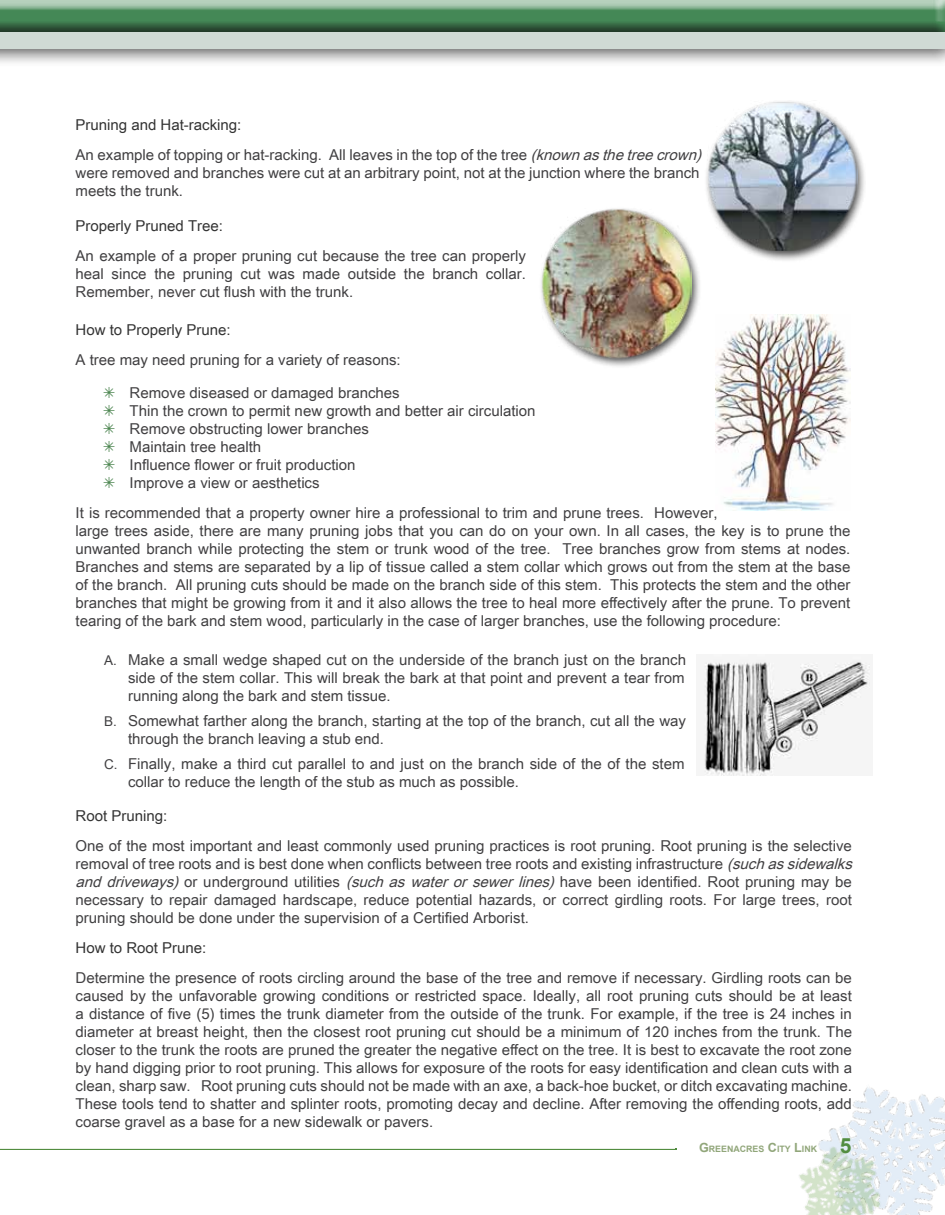
<style>
.page{position:relative;width:945px;height:1215px;background:#fff}
.page>*{position:absolute;margin:0;border:0;box-sizing:border-box;transform-origin:0 0}
.t1{font:700 21px "Arial";color:#528d40}
.t2{font:15px/18px "Arial Unicode MS";color:#414042}
.t3{font:15px "Arial Unicode MS";color:#333}
.t4{font:700 8.85px "Arial";color:#91a67a}
.s1{color:#333}
.s2{font-style:italic}
.s3{font-size:13.5px}
.s4{font-size:12.6px}
</style>
<div class="page">
<img style="left:852px;top:1087px;width:93px;height:128px">
<img style="left:799px;top:1120px;width:109px;height:95px">
<div style="left:0;top:19px;width:945px;height:48px;background:#000;opacity:.75"></div>
<div style="left:0;top:32px;width:945px;height:17px;background:#cbd6d1"></div>
<div style="left:0;top:0;width:945px;height:32px;background:#000;opacity:.75"></div>
<div style="left:702px;top:98px;width:163px;height:165px;background:#000;opacity:.75"></div>
<img style="left:707px;top:101px;width:150px;height:150px">
<div style="left:537px;top:205px;width:164px;height:164px;background:#000;opacity:.75"></div>
<img style="left:542px;top:209px;width:150px;height:149px">
<img style="left:716px;top:315px;width:134px;height:196px">
<img style="left:704px;top:659px;width:166px;height:117px">
<hr style="left:0;top:1149px;width:676px;height:1px;background:#528d40">
<p class="t2" style="left:76px;top:109px;width:633px;line-height:30px"><span class="s1">Pruning and Hat-racking:<br></span>An example of topping or hat-racking. All leaves in the top of the tree <span class="s2">(knownasthetreecrown)</span></p>
<p class="t2" style="left:76px;top:163px;width:625px">were removed and branches were cut at an arbitrary point, not at the junction where the branch meets the trunk.</p>
<p class="t3" style="left:76px;top:215px;width:149px">Properly Pruned Tree:</p>
<p class="t2" style="left:76px;top:247px;width:452px;text-align:justify">An example of a proper pruning cut because the tree can properly heal since the pruning cut was made outside the branch collar.<br>Remember, never cut flush with the trunk.</p>
<p class="t3" style="left:76px;top:318px;width:157px">How to Properly Prune:</p>
<p class="t2" style="left:76px;top:350px;width:327px">A tree may need pruning for a variety of reasons:</p>
<p class="t2" style="left:130px;top:383px;width:407px">Remove diseased or damaged branches<br>Thin the crown to permit new growth and better air circulation Remove obstructing lower branches<br>Maintain tree health<br>Influence flower or fruit production<br>Improve a view or aesthetics</p>
<p class="t2" style="left:76px;top:503px;width:776px">It is recommended that a property owner hire a professional to trim and prune trees. However,<br>large trees aside, there are many pruning jobs that you can do on your own. In all cases, the key is to prune the unwanted branch while protecting the stem or trunk wood of the tree. Tree branches grow from stems at nodes.<br>Branches and stems are separated by a lip of tissue called a stem collar which grows out from the stem at the base of the branch. All pruning cuts should be made on the branch side of this stem. This protects the stem and the other branches that might be growing from it and it also allows the tree to heal more effectively after the prune. To prevent tearing of the bark and stem wood, particularly in the case of larger branches, use the following procedure:</p>
<p class="t2" style="left:128px;top:651px;width:559px;text-align:justify;text-indent:-24px"><span class="s3">A.</span> Make a small wedge shaped cut on the underside of the branch just on the branch side of the stem collar. This will break the bark at that point and prevent a tear from running along the bark and stem tissue.</p>
<p class="t2" style="left:128px;top:712px;width:559px;text-indent:-24px"><span class="s3">B.</span> Somewhat farther along the branch, starting at the top of the branch, cut all the way through the branch leaving a stub end.</p>
<p class="t2" style="left:128px;top:754px;width:558px;text-indent:-24px"><span class="s3">C.</span> Finally, make a third cut parallel to and just on the branch side of the of the stem collar to reduce the length of the stub as much as possible.</p>
<p class="t3" style="left:76px;top:805px;width:93px">Root Pruning:</p>
<p class="t2" style="left:76px;top:836px;width:784px">One of the most important and least commonly used pruning practices is root pruning. Root pruning is the selective removal of tree roots and is best done when conflicts between tree roots and existing infrastructure <span class="s2">(suchassidewalks anddriveways)</span>or underground utilities <span class="s2">(suchaswaterorsewerlines)</span>have been identified. Root pruning may be necessary to repair damaged hardscape, reduce potential hazards, or correct girdling roots. For large trees, root pruning should be done under the supervision of a Certified Arborist.</p>
<p class="t3" style="left:76px;top:937px;width:132px">How to Root Prune:</p>
<p class="t2" style="left:76px;top:968px;width:778px;text-align:justify">Determine the presence of roots circling around the base of the tree and remove if necessary. Girdling roots can be caused by the unfavorable growing conditions or restricted space. Ideally, all root pruning cuts should be at least a distance of five (5) times the trunk diameter from the outside of the trunk. For example, if the tree is 24 inches in diameter at breast height, then the closest root pruning cut should be a minimum of 120 inches from the trunk. The closer to the trunk the roots are pruned the greater the negative effect on the tree. It is best to excavate the root zone by hand digging prior to root pruning. This allows for exposure of the roots for easy identification and clean cuts with a clean, sharp saw. Root pruning cuts should not be made with an axe, a back-hoe bucket, or ditch excavating machine.<br>These tools tend to shatter and splinter roots, promoting decay and decline. After removing the offending roots, add coarse gravel as a base for a new sidewalk or pavers.</p>
<p class="t4" style="left:699px;top:1143px;width:120px"><span class="s4">G</span>REENACRES <span class="s4">C</span>ITY <span class="s4">L</span>INK</p>
<h1 class="t1" style="left:840px;top:1132px;width:13px">5</h1>
</div>
